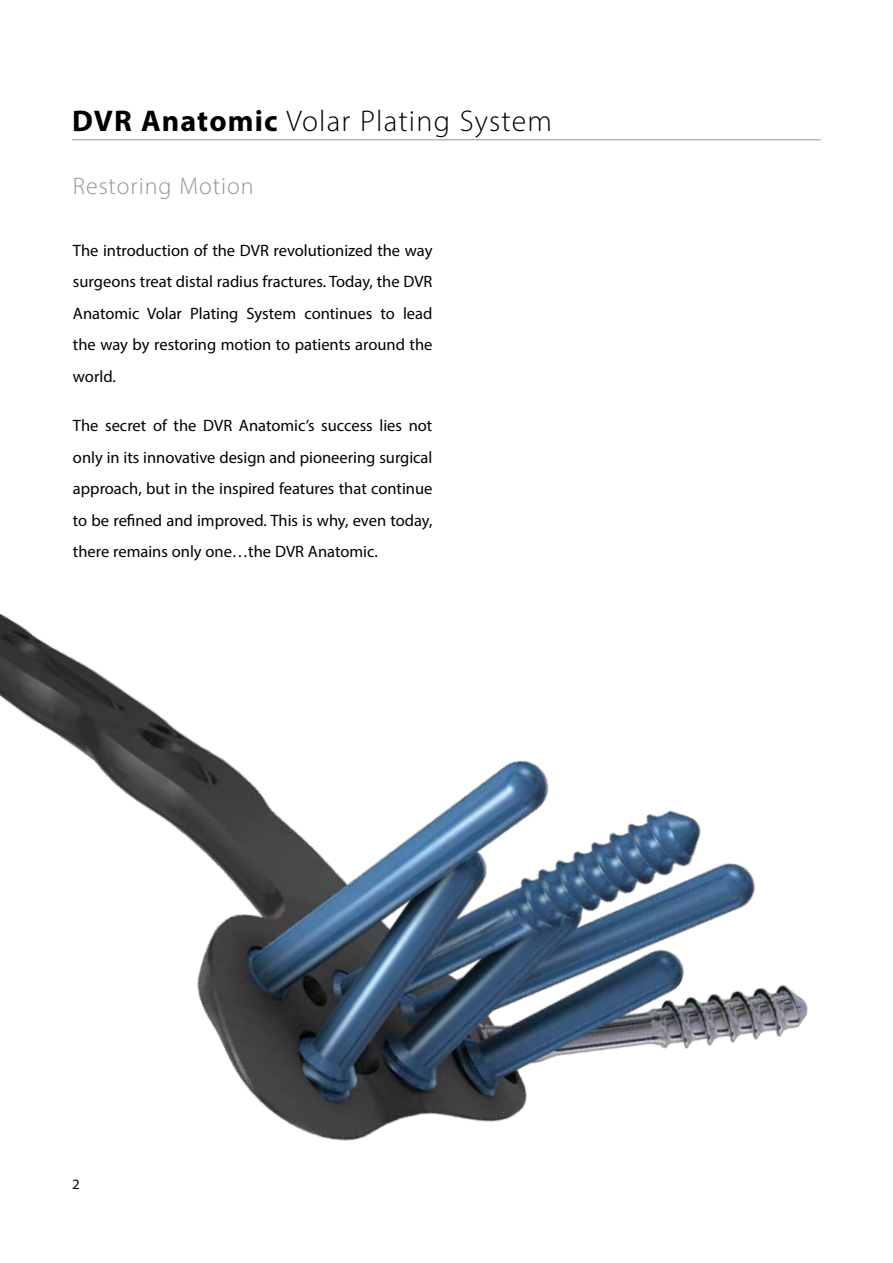
<style>
.page{position:relative;width:893px;height:1263px;background:#fff}
.page>*{position:absolute;margin:0;border:0;box-sizing:border-box;transform-origin:0 0}
.t1{font:300 30px "Myriad Pro";letter-spacing:.04em;color:#000}
.t2{font:300 24px "Myriad Pro";letter-spacing:.04em;color:#939598}
.t3{font:16.5px/31.5px "Myriad Pro";color:#000;text-align:justify}
.t4{font:14.25px "Myriad Pro";color:#000;scale:1.05 1}
.s1{font-weight:700}
</style>
<div class="page">
<img style="left:0;top:613px;width:808px;height:528px">
<hr style="left:72px;top:139px;width:749px;height:1px;background:#939598">
<h1 class="t1" style="left:72px;top:103px;width:482px"><span class="s1">DVR Anatomic</span> Volar Plating System</h1>
<h2 class="t2" style="left:73px;top:171px;width:182px">Restoring Motion</h2>
<p class="t3" style="left:73px;top:234px;width:361px">The introduction of the DVR revolutionized the way surgeons treat distal radius fractures. Today, the DVR Anatomic Volar Plating System continues to lead the way by restoring motion to patients around the world.</p>
<p class="t3" style="left:73px;top:410px;width:361px">The secret of the DVR Anatomic’s success lies not only in its innovative design and pioneering surgical approach, but in the inspired features that continue to be refined and improved. This is why, even today, there remains only one…the DVR Anatomic.</p>
<p class="t4" style="left:72px;top:1175px;width:9px">2</p>
</div>
